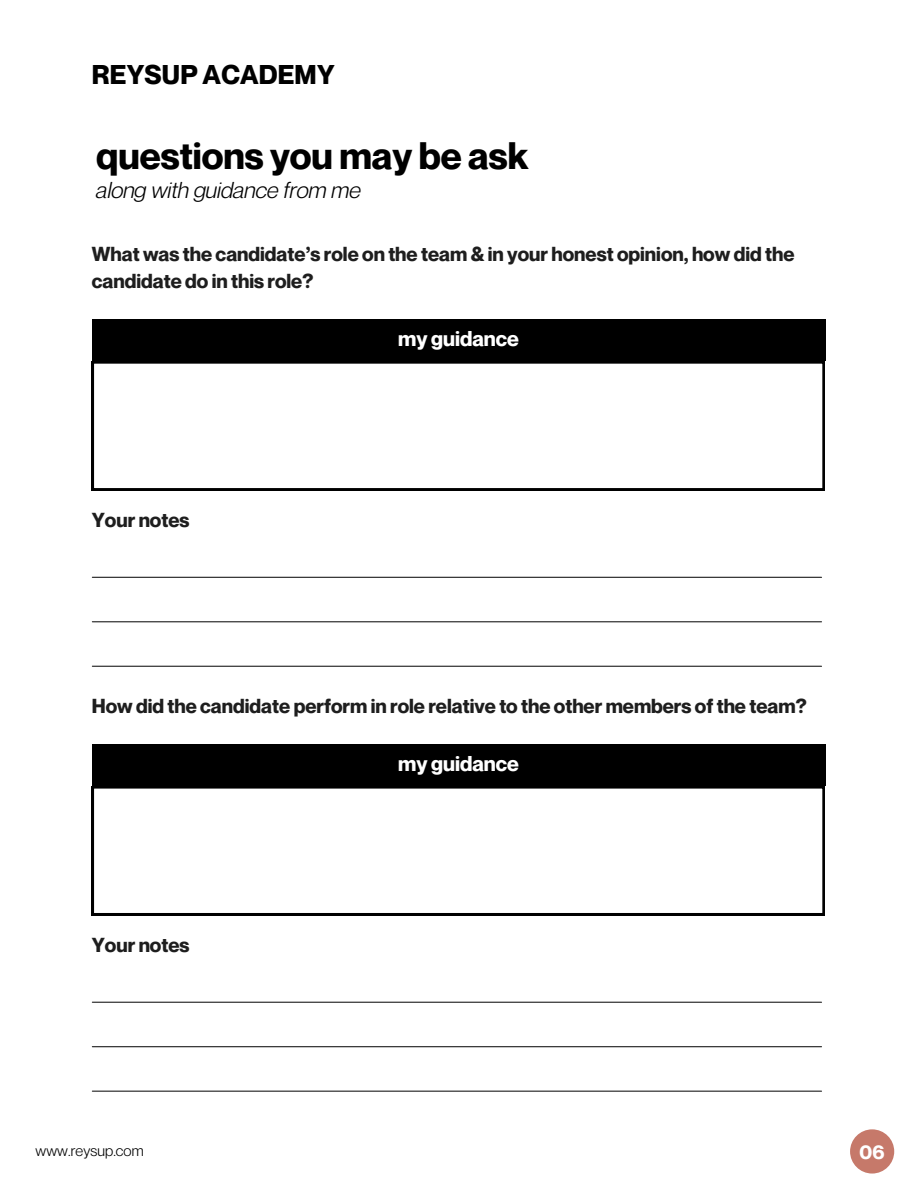
<style>
.page{position:relative;width:918px;height:1188px;background:#fff}
.page>*{position:absolute;margin:0;border:0;box-sizing:border-box;transform-origin:0 0}
.t1{font:700 37.5px "Neue Montreal";color:#000}
.t2{font:700 26.55px "Neue Montreal";letter-spacing:.01em;color:#000}
.t3{font:italic 22.5px "Neue Montreal";color:#000}
.t4{font:700 21px "Neue Montreal";color:#fff}
.t5{font:700 19.8px/27px "Neue Montreal";color:#1e1e1e}
.t6{font:700 19.5px "Neue Montreal";color:#fff}
.t7{font:15px "Neue Montreal";letter-spacing:.01em;color:#000}
</style>
<div class="page">
<div style="left:850px;top:1129px;width:44px;height:45px;background:#c6796a;border-radius:50%"></div>
<div style="left:92px;top:319px;width:733px;height:42px;background:#000"></div>
<hr style="left:92px;top:577px;width:730px;height:1px;background:#1e1e1e">
<hr style="left:92px;top:621px;width:730px;height:1px;background:#1e1e1e">
<hr style="left:92px;top:666px;width:730px;height:1px;background:#1e1e1e">
<svg style="left:92px;top:361px;width:732px;height:129px"></svg>
<div style="left:92px;top:744px;width:733px;height:42px;background:#000"></div>
<hr style="left:92px;top:1002px;width:730px;height:1px;background:#1e1e1e">
<hr style="left:92px;top:1046px;width:730px;height:1px;background:#1e1e1e">
<hr style="left:92px;top:1091px;width:730px;height:1px;background:#1e1e1e">
<svg style="left:92px;top:786px;width:732px;height:129px"></svg>
<h4 class="t2" style="left:92px;top:58px;width:244px">REYSUP ACADEMY</h4>
<h2 class="t1" style="left:96px;top:133px;width:434px">questions you may be ask</h2>
<h2 class="t3" style="left:96px;top:176px;width:266px">along with guidance from me</h2>
<h4 class="t5" style="left:92px;top:240px;width:704px">What was the candidate’s role on the team &amp; in your honest opinion, how did the candidate do in this role?</h4>
<h2 class="t5" style="left:92px;top:506px;width:99px">Your notes</h2>
<h2 class="t4" style="left:398px;top:326px;width:122px">my guidance</h2>
<h4 class="t5" style="left:92px;top:692px;width:716px">How did the candidate perform in role relative to the other members of the team?</h4>
<p class="t5" style="left:92px;top:931px;width:99px">Your notes</p>
<h2 class="t4" style="left:398px;top:751px;width:122px">my guidance</h2>
<h1 class="t7" style="left:35px;top:1141px;width:110px">www.reysup.com</h1>
<h3 class="t6" style="left:860px;top:1140px;width:26px">06</h3>
</div>
